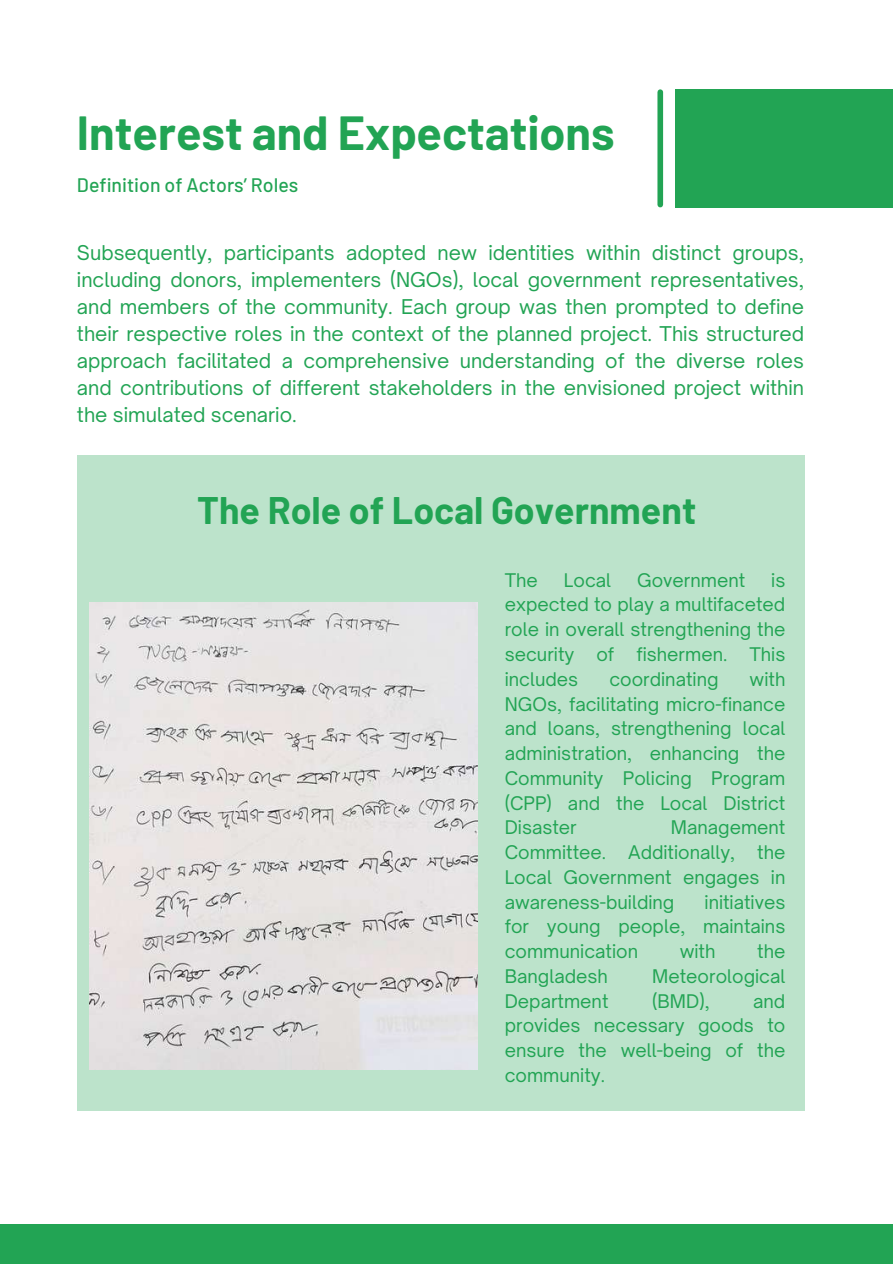
<style>
.page{position:relative;width:893px;height:1264px;background:#fff}
.page>*{position:absolute;margin:0;border:0;box-sizing:border-box;transform-origin:0 0}
.t1{font:700 46.8px "Barlow";color:#22a454}
.t2{font:700 37.5px "Barlow";color:#22a454}
.t3{font:19.5px/27px "Open Sauce One";color:#22a454;text-align:justify}
.t4{font:500 19.5px "Barlow";color:#22a454}
.t5{font:18px/24.8px "Open Sauce One";color:#22a454;text-align:justify}
</style>
<div class="page">
<div style="left:657px;top:92px;width:6px;height:113px;background:#22a454"></div>
<div style="left:675px;top:89px;width:217px;height:118px;background:#22a454"></div>
<div style="left:0;top:1224px;width:892px;height:39px;background:#22a454"></div>
<div style="left:77px;top:455px;width:727px;height:655px;background:#bce3cb"></div>
<img style="left:89px;top:602px;width:388px;height:467px">
<h1 class="t1" style="left:77px;top:103px;width:539px">Interest and Expectations</h1>
<p class="t4" style="left:77px;top:172px;width:223px">Definition of Actors’ Roles</p>
<p class="t3" style="left:77px;top:239px;width:728px">Subsequently, participants adopted new identities within distinct groups, including donors, implementers (NGOs), local government representatives, and members of the community. Each group was then prompted to define their respective roles in the context of the planned project. This structured approach facilitated a comprehensive understanding of the diverse roles and contributions of different stakeholders in the envisioned project within the simulated scenario.</p>
<h2 class="t2" style="left:197px;top:486px;width:500px">The Role of Local Government</h2>
<p class="t5" style="left:504px;top:567px;width:35px">The</p>
<p class="t5" style="left:564px;top:567px;width:49px">Local</p>
<p class="t5" style="left:637px;top:567px;width:109px">Government</p>
<p class="t5" style="left:504px;top:567px;width:282px;text-indent:266px">is expected to play a multifaceted role in overall strengthening the security of fishermen. This includes</p>
<p class="t5" style="left:504px;top:666px;width:282px;text-indent:245px">with NGOs, facilitating micro-finance and loans, strengthening local administration, enhancing the Community Policing Program (CPP) and the Local District Disaster</p>
<p class="t5" style="left:609px;top:666px;width:110px">coordinating</p>
<p class="t5" style="left:504px;top:815px;width:282px;text-indent:166px">Management Committee. Additionally, the Local Government engages in awareness-building</p>
<p class="t5" style="left:504px;top:889px;width:282px;text-indent:200px">initiatives for young people, maintains communication</p>
<p class="t5" style="left:679px;top:938px;width:37px">with</p>
<p class="t5" style="left:757px;top:938px;width:30px">the</p>
<p class="t5" style="left:504px;top:963px;width:105px">Bangladesh</p>
<p class="t5" style="left:652px;top:963px;width:135px">Meteorological</p>
<p class="t5" style="left:504px;top:988px;width:105px">Department</p>
<p class="t5" style="left:652px;top:988px;width:59px">(BMD),</p>
<p class="t5" style="left:504px;top:988px;width:282px;text-indent:248px">and provides necessary goods to ensure the well-being of the community.</p>
</div>
